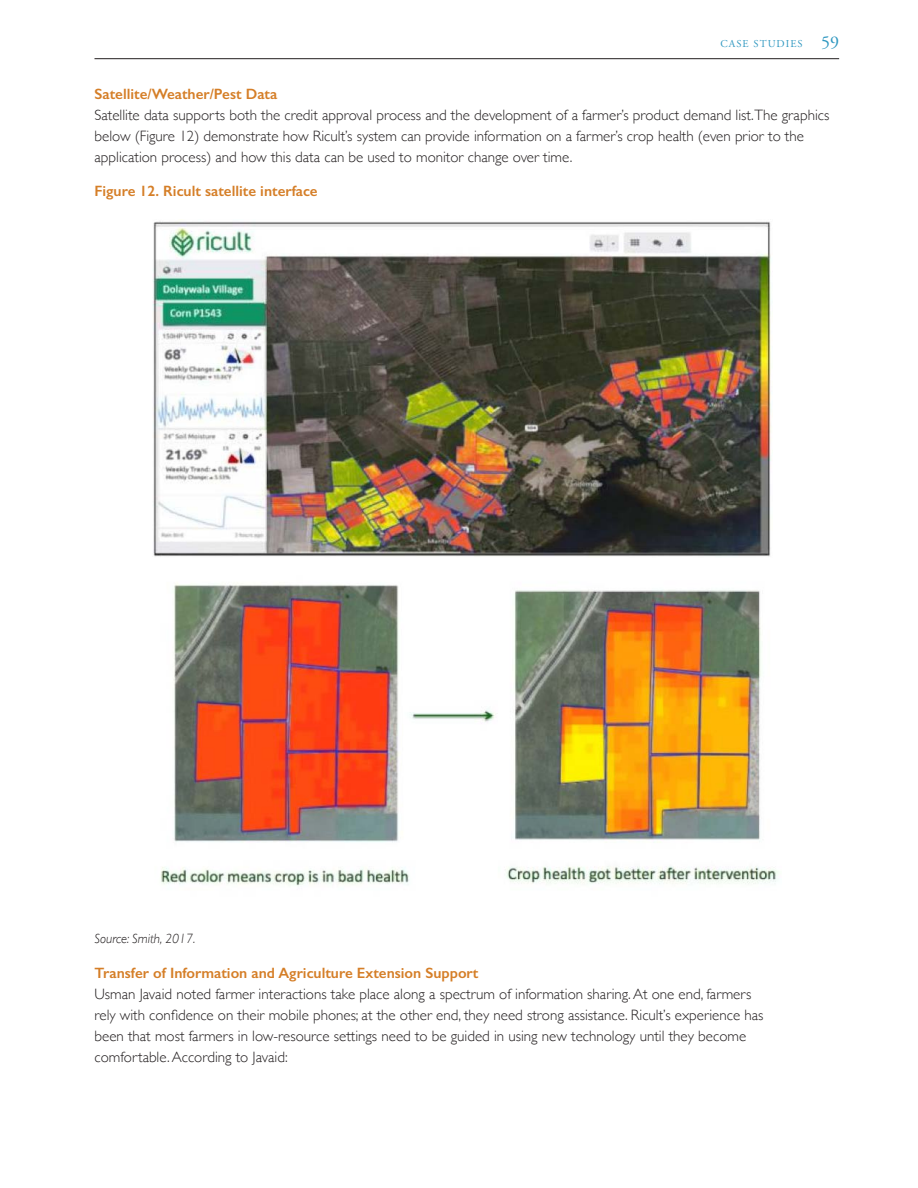
<style>
.page{position:relative;width:918px;height:1188px;background:#fff}
.page>*{position:absolute;margin:0;border:0;box-sizing:border-box;transform-origin:0 0}
.Body{font:300 15px/21px "Gill Sans";color:#231f20}
.Body-2{font:600 15px "Gill Sans";color:#d57e27}
.Body-3{font:italic 300 13.5px "Gill Sans";color:#231f20}
.t1{font:10.5px "Adobe Garamond Pro";letter-spacing:.1em;color:#2e97c0}
.s1{font-size:18px}
.s2{font-weight:600;color:#d57e27}
</style>
<div class="page">
<hr style="left:94px;top:58px;width:745px;height:1px;background:#231f20">
<img style="left:152px;top:221px;width:619px;height:336px">
<img style="left:161px;top:583px;width:617px;height:303px">
<p class="t1" style="left:721px;top:37px;width:120px">CASE STUDIES <span class="s1">59</span></p>
<p class="Body" style="left:94px;top:83px;width:736px"><span class="s2">Satellite/Weather/Pest Data<br></span>Satellite data supports both the credit approval process and the development of a farmer’s product demand list.The graphics below (Figure 12) demonstrate how Ricult’s system can provide information on a farmer’s crop health (even prior to the application process) and how this data can be used to monitor change over time.</p>
<p class="Body-2" style="left:94px;top:182px;width:225px">Figure 12. Ricult satellite interface</p>
<p class="Body-3" style="left:94px;top:931px;width:103px">Source: Smith, 2017.</p>
<p class="Body" style="left:94px;top:962px;width:670px"><span class="s2">Transfer of Information and Agriculture Extension Support<br></span>Usman Javaid noted farmer interactions take place along a spectrum of information sharing. At one end, farmers rely with confidence on their mobile phones; at the other end, they need strong assistance. Ricult’s experience has been that most farmers in low-resource settings need to be guided in using new technology until they become comfortable. According to Javaid:</p>
</div>
